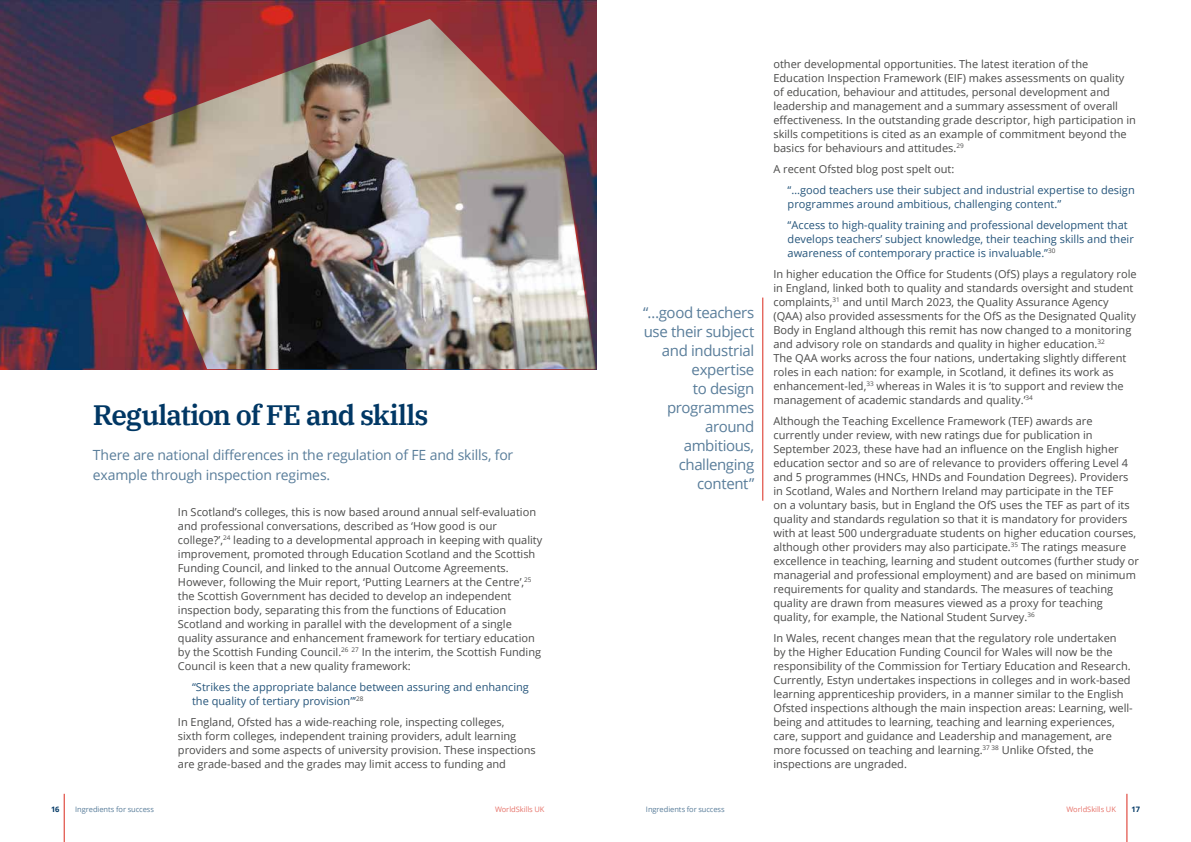
<style>
.page{position:relative;width:1191px;height:842px;background:#fff}
.page>*{position:absolute;margin:0;border:0;box-sizing:border-box;transform-origin:0 0}
.t1{font:600 28px "IBM Plex Serif";letter-spacing:-.035em;color:#003764}
.t2{font:15px/19px "Open Sans";letter-spacing:-.025em;color:#597d9a;text-align:right}
.t3{font:14px/20px "Open Sans";letter-spacing:-.015em;color:#597d9a}
.t4{font:11px/14px "Open Sans";color:#4a4a49}
.t5{font:11px/14px "Open Sans";color:#26557b}
.t6{font:7.5px "Open Sans";letter-spacing:-.01em;color:#597d9a}
.t7{font:7.5px "Open Sans";letter-spacing:-.01em;color:#e7746b}
.t8{font:700 7.5px "Open Sans";color:#003764}
</style>
<div class="page">
<img style="left:0;top:0;width:596px;height:370px">
<img style="left:111px;top:19px;width:485px;height:350px">
<hr style="left:762px;top:298px;width:1px;height:203px;background:#da291c">
<hr style="left:64px;top:794px;width:1px;height:48px;background:#da291c">
<hr style="left:1126px;top:794px;width:1px;height:48px;background:#da291c">
<h1 class="t1" style="left:93px;top:393px;width:337px">Regulation of FE and skills</h1>
<p class="t3" style="left:93px;top:445px;width:422px">There are national differences in the regulation of FE and skills, for example through inspection regimes.</p>
<p class="t4" style="left:178px;top:505px;width:366px">In Scotland’s colleges, this is now based around annual self-evaluation and professional conversations, described as ‘How good is our college?’,<sup>24</sup> leading to a developmental approach in keeping with quality improvement, promoted through Education Scotland and the Scottish Funding Council, and linked to the annual Outcome Agreements.<br>However, following the Muir report, ‘Putting Learners at the Centre’,<sup>25 </sup>the Scottish Government has decided to develop an independent inspection body, separating this from the functions of Education Scotland and working in parallel with the development of a single quality assurance and enhancement framework for tertiary education by the Scottish Funding Council.<sup>26</sup> <sup>27</sup> In the interim, the Scottish Funding Council is keen that a new quality framework:</p>
<p class="t5" style="left:192px;top:680px;width:338px">“Strikes the appropriate balance between assuring and enhancing the quality of tertiary provision”’<sup>28</sup></p>
<p class="t4" style="left:178px;top:715px;width:359px">In England, Ofsted has a wide-reaching role, inspecting colleges,<br>sixth form colleges, independent training providers, adult learning providers and some aspects of university provision. These inspections are grade-based and the grades may limit access to funding and</p>
<h2 class="t2" style="left:643px;top:302px;width:113px">“…good teachers use their subject and industrial expertise<br>to design programmes around ambitious, challenging content”</h2>
<p class="t4" style="left:773px;top:57px;width:364px">other developmental opportunities. The latest iteration of the Education Inspection Framework (EIF) makes assessments on quality of education, behaviour and attitudes, personal development and leadership and management and a summary assessment of overall effectiveness. In the outstanding grade descriptor, high participation in skills competitions is cited as an example of commitment beyond the basics for behaviours and attitudes.<sup>29</sup></p>
<p class="t4" style="left:773px;top:162px;width:182px">A recent Ofsted blog post spelt out:</p>
<p class="t5" style="left:787px;top:183px;width:349px">“…good teachers use their subject and industrial expertise to design programmes around ambitious, challenging content.”</p>
<p class="t5" style="left:787px;top:218px;width:348px">“Access to high-quality training and professional development that develops teachers’ subject knowledge, their teaching skills and their awareness of contemporary practice is invaluable.”<sup>30</sup></p>
<p class="t4" style="left:773px;top:267px;width:365px">In higher education the Office for Students (OfS) plays a regulatory role in England, linked both to quality and standards oversight and student complaints,<sup>31</sup> and until March 2023, the Quality Assurance Agency (QAA) also provided assessments for the OfS as the Designated Quality Body in England although this remit has now changed to a monitoring and advisory role on standards and quality in higher education.<sup>32<br></sup>The QAA works across the four nations, undertaking slightly different roles in each nation: for example, in Scotland, it defines its work as enhancement-led,<sup>33</sup> whereas in Wales it is ‘to support and review the management of academic standards and quality.’<sup>34</sup></p>
<p class="t4" style="left:773px;top:414px;width:367px">Although the Teaching Excellence Framework (TEF) awards are currently under review, with new ratings due for publication in September 2023, these have had an influence on the English higher education sector and so are of relevance to providers offering Level 4 and 5 programmes (HNCs, HNDs and Foundation Degrees). Providers in Scotland, Wales and Northern Ireland may participate in the TEF<br>on a voluntary basis, but in England the OfS uses the TEF as part of its quality and standards regulation so that it is mandatory for providers with at least 500 undergraduate students on higher education courses, although other providers may also participate.<sup>35</sup> The ratings measure excellence in teaching, learning and student outcomes (further study or managerial and professional employment) and are based on minimum requirements for quality and standards. The measures of teaching quality are drawn from measures viewed as a proxy for teaching quality, for example, the National Student Survey.<sup>36</sup></p>
<p class="t4" style="left:773px;top:631px;width:361px">In Wales, recent changes mean that the regulatory role undertaken<br>by the Higher Education Funding Council for Wales will now be the responsibility of the Commission for Tertiary Education and Research.<br>Currently, Estyn undertakes inspections in colleges and in work-based learning apprenticeship providers, in a manner similar to the English Ofsted inspections although the main inspection areas: Learning, well&shy;being and attitudes to learning, teaching and learning experiences, care, support and guidance and Leadership and management, are more focussed on teaching and learning.<sup>37</sup> <sup>38</sup> Unlike Ofsted, the inspections are ungraded.</p>
<p class="t8" style="left:51px;top:804px;width:10px">16</p>
<p class="t6" style="left:75px;top:804px;width:80px">Ingredients for success</p>
<p class="t7" style="left:495px;top:804px;width:51px">WorldSkills UK</p>
<p class="t6" style="left:646px;top:804px;width:80px">Ingredients for success</p>
<p class="t7" style="left:1066px;top:804px;width:51px">WorldSkills UK</p>
<p class="t8" style="left:1131px;top:804px;width:10px">17</p>
</div>
